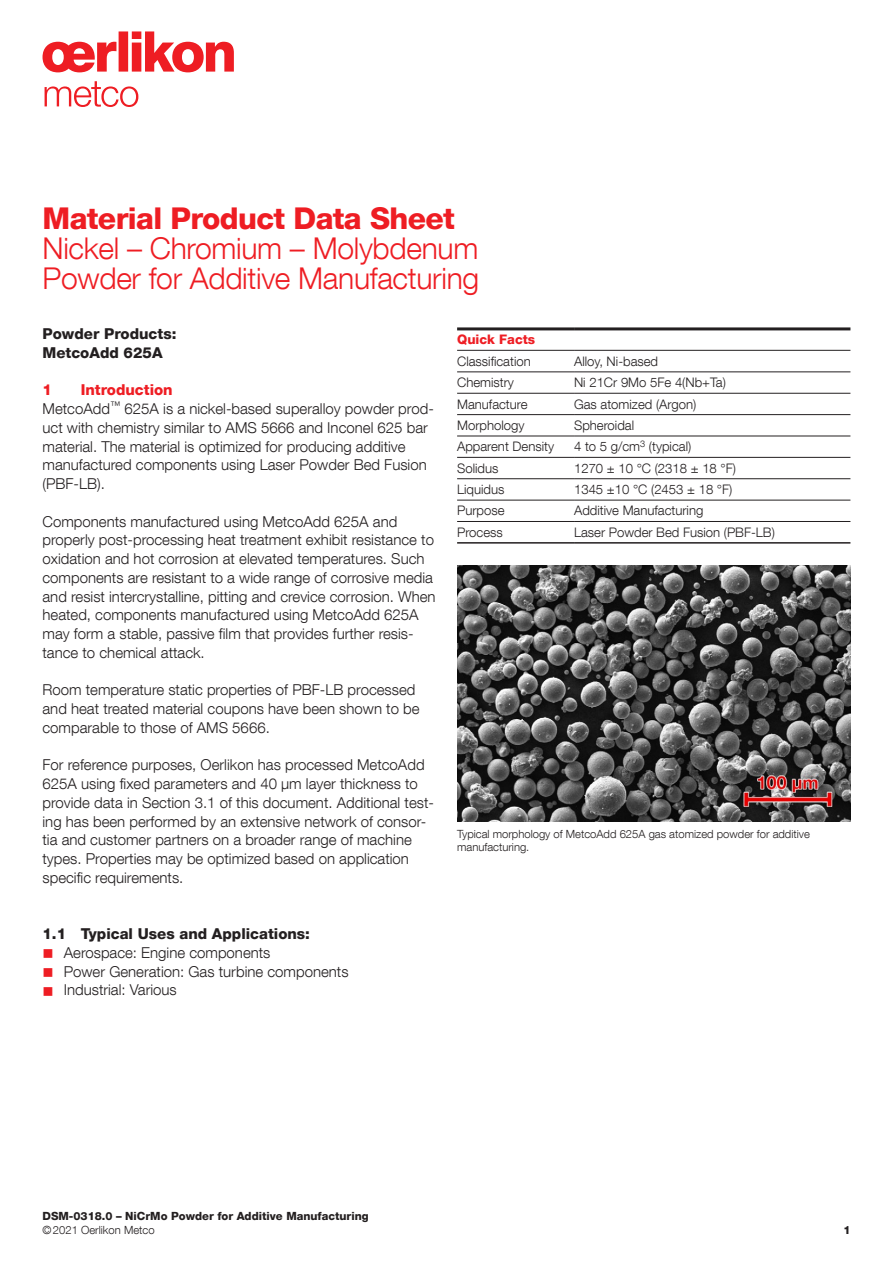
<style>
.page{position:relative;width:893px;height:1263px;background:#fff}
.page>*{position:absolute;margin:0;border:0;box-sizing:border-box;transform-origin:0 0}
.t1{font:300 30px/30px "Helvetica Neue LT Com";letter-spacing:-.01em;color:#ee1d23}
.t2{font:800 30px "Helvetica Neue LT Com";letter-spacing:-.02em;color:#ee1d23}
.t3{font:300 15px/18.8px "Helvetica Neue LT Com";color:#231f20}
.t4{font:800 15px/18.8px "Helvetica Neue LT Com";color:#231f20}
.t5{font:800 15px "Helvetica Neue LT Com";color:#ee1d23}
.t6{font:300 13.2px "Helvetica Neue LT Com";color:#231f20}
.t7{font:800 13.2px "Helvetica Neue LT Com";color:#ee1d23}
.t8{font:300 11.25px/13.2px "Helvetica Neue LT Com";color:#231f20}
.t9{font:800 11.25px "Helvetica Neue LT Com";color:#231f20}
.s1{font-weight:800;color:#ee1d23}
.s2{color:#ee1d23}
</style>
<div class="page">
<svg style="left:43px;top:31px;width:191px;height:41px"></svg>
<svg style="left:45px;top:81px;width:93px;height:26px"></svg>
<hr style="left:457px;top:372px;width:117px;height:1px;background:#231f20">
<hr style="left:574px;top:372px;width:276px;height:1px;background:#231f20">
<hr style="left:457px;top:393px;width:117px;height:1px;background:#231f20">
<hr style="left:574px;top:393px;width:276px;height:1px;background:#231f20">
<hr style="left:457px;top:436px;width:117px;height:1px;background:#231f20">
<hr style="left:574px;top:436px;width:276px;height:1px;background:#231f20">
<hr style="left:457px;top:457px;width:117px;height:1px;background:#231f20">
<hr style="left:574px;top:457px;width:276px;height:1px;background:#231f20">
<hr style="left:457px;top:478px;width:117px;height:1px;background:#231f20">
<hr style="left:574px;top:478px;width:276px;height:1px;background:#231f20">
<hr style="left:457px;top:500px;width:117px;height:1px;background:#231f20">
<hr style="left:574px;top:500px;width:276px;height:1px;background:#231f20">
<hr style="left:457px;top:521px;width:117px;height:1px;background:#231f20">
<hr style="left:574px;top:521px;width:276px;height:1px;background:#231f20">
<hr style="left:457px;top:327px;width:117px;height:3px;background:#231f20">
<hr style="left:574px;top:327px;width:276px;height:3px;background:#231f20">
<hr style="left:457px;top:350px;width:117px;height:1px;background:#231f20">
<hr style="left:574px;top:350px;width:276px;height:1px;background:#231f20">
<hr style="left:457px;top:414px;width:117px;height:1px;background:#231f20">
<hr style="left:574px;top:414px;width:276px;height:1px;background:#231f20">
<hr style="left:457px;top:542px;width:117px;height:2px;background:#231f20">
<hr style="left:574px;top:542px;width:276px;height:2px;background:#231f20">
<img style="left:457px;top:565px;width:394px;height:256px">
<h1 class="t2" style="left:43px;top:201px;width:414px">Material Product Data Sheet</h1>
<h1 class="t1" style="left:43px;top:233px;width:438px">Nickel – Chromium – Molybdenum<br>Powder for Additive Manufacturing</h1>
<p class="t4" style="left:43px;top:324px;width:135px">Powder Products:<br>MetcoAdd 625A</p>
<p class="t5" style="left:43px;top:381px;width:11px">1</p>
<p class="t7" style="left:457px;top:332px;width:80px">Quick Facts</p>
<p class="t6" style="left:457px;top:353px;width:75px">Classification</p>
<p class="t6" style="left:574px;top:353px;width:86px">Alloy, Ni-based</p>
<p class="t6" style="left:457px;top:374px;width:58px">Chemistry</p>
<p class="t6" style="left:574px;top:374px;width:153px">Ni 21Cr 9Mo 5Fe 4(Nb+Ta)</p>
<p class="t6" style="left:457px;top:396px;width:72px">Manufacture</p>
<p class="t6" style="left:574px;top:396px;width:124px">Gas atomized (Argon)</p>
<p class="t6" style="left:457px;top:417px;width:69px">Morphology</p>
<p class="t6" style="left:574px;top:417px;width:62px">Spheroidal</p>
<p class="t6" style="left:457px;top:439px;width:98px">Apparent Density</p>
<p class="t6" style="left:574px;top:439px;width:119px">4 to 5 g/cm<sup>3</sup> (typical)</p>
<p class="t6" style="left:457px;top:460px;width:43px">Solidus</p>
<p class="t6" style="left:574px;top:460px;width:163px">1270 ± 10 °C (2318 ± 18 °F)</p>
<p class="t6" style="left:457px;top:481px;width:49px">Liquidus</p>
<p class="t6" style="left:574px;top:481px;width:160px">1345 ±10 °C (2453 ± 18 °F)</p>
<p class="t6" style="left:457px;top:503px;width:49px">Purpose</p>
<p class="t6" style="left:574px;top:503px;width:131px">Additive Manufacturing</p>
<p class="t6" style="left:457px;top:524px;width:47px">Process</p>
<p class="t6" style="left:574px;top:524px;width:202px">Laser Powder Bed Fusion (PBF-LB)</p>
<p class="t3" style="left:43px;top:380px;width:393px;text-indent:38px"><span class="s1">Introduction<br></span>MetcoAdd<sup>™</sup> 625A is a nickel-based superalloy powder prod&shy;uct with chemistry similar to AMS 5666 and Inconel 625 bar material. The material is optimized for producing additive manufactured components using Laser Powder Bed Fusion (PBF-LB).</p>
<p class="t3" style="left:43px;top:512px;width:395px">Components manufactured using MetcoAdd 625A and properly post-processing heat treatment exhibit resistance to oxidation and hot corrosion at elevated temperatures. Such components are resistant to a wide range of corrosive media and resist intercrystalline, pitting and crevice corrosion. When heated, components manufactured using MetcoAdd 625A may form a stable, passive film that provides further resis&shy;tance to chemical attack.</p>
<p class="t3" style="left:43px;top:680px;width:379px">Room temperature static properties of PBF-LB processed and heat treated material coupons have been shown to be comparable to those of AMS 5666.</p>
<p class="t3" style="left:43px;top:755px;width:393px">For reference purposes, Oerlikon has processed MetcoAdd 625A using fixed parameters and 40 μm layer thickness to provide data in Section 3.1 of this document. Additional test&shy;ing has been performed by an extensive network of consor&shy;tia and customer partners on a broader range of machine types. Properties may be optimized based on application specific requirements.</p>
<p class="t8" style="left:457px;top:827px;width:354px">Typical morphology of MetcoAdd 625A gas atomized powder for additive manufacturing.</p>
<p class="t4" style="left:43px;top:924px;width:269px">1.1 Typical Uses and Applications:</p>
<p class="t3" style="left:43px;top:943px;width:229px"><span class="s2">■</span> Aerospace: Engine components</p>
<p class="t3" style="left:42px;top:962px;width:308px"><span class="s2">■</span> Power Generation: Gas turbine components</p>
<p class="t3" style="left:42px;top:980px;width:136px"><span class="s2">■</span> Industrial: Various</p>
<p class="t9" style="left:43px;top:1209px;width:328px">DSM-0318.0 – NiCrMo Powder for Additive Manufacturing</p>
<p class="t8" style="left:43px;top:1223px;width:114px">©2021 Oerlikon Metco</p>
<p class="t9" style="left:843px;top:1223px;width:9px">1</p>
</div>
